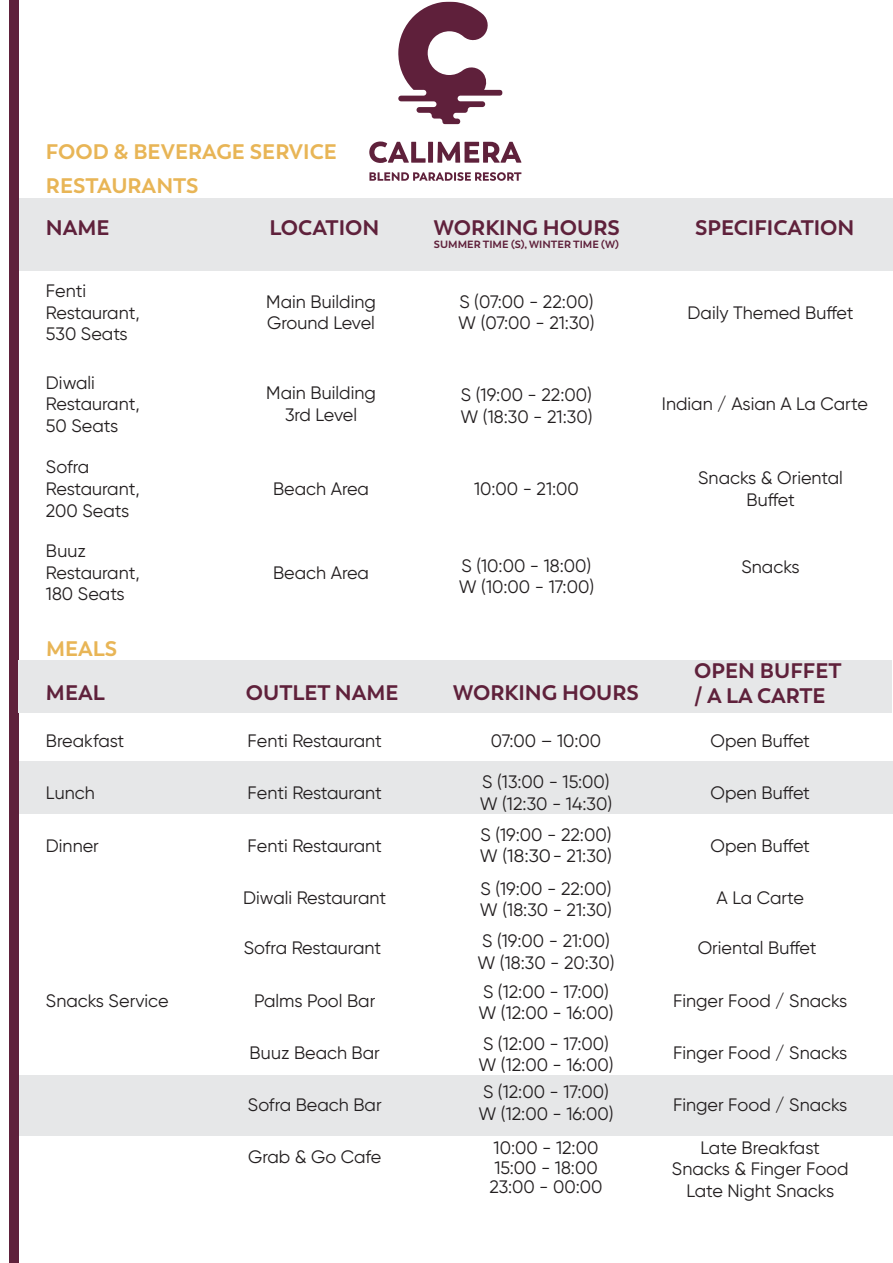
<style>
.page{position:relative;width:893px;height:1263px;background:#fff}
.page>*{position:absolute;margin:0;border:0;box-sizing:border-box;transform-origin:0 0}
.t1{font:700 21px/25.2px "Boston";color:#5f213b}
.t2{font:700 21px/33.8px "Boston";color:#e8b556}
.t3{font:18px/21.6px "Gilroy";color:#231f20}
.t4{font:18px "Gilroy";letter-spacing:-.02em;color:#231f20}
.t5{font:700 10.5px "Boston";color:#5f213b}
</style>
<div class="page">
<div style="left:9px;top:0;width:9px;height:1263px;background:#5f213b"></div>
<div style="left:20px;top:198px;width:873px;height:73px;background:#e6e7e8"></div>
<div style="left:18px;top:660px;width:874px;height:52px;background:#e6e7e8"></div>
<div style="left:20px;top:762px;width:873px;height:52px;background:#e6e7e8"></div>
<div style="left:20px;top:1076px;width:873px;height:60px;background:#e6e7e8"></div>
<svg style="left:398px;top:2px;width:105px;height:122px"></svg>
<svg style="left:369px;top:141px;width:57px;height:22px"></svg>
<div style="left:428px;top:142px;width:5px;height:21px;background:#5f213b"></div>
<svg style="left:437px;top:142px;width:85px;height:21px"></svg>
<svg style="left:369px;top:172px;width:152px;height:9px"></svg>
<p class="t2" style="left:46px;top:135px;width:292px">FOOD &amp; BEVERAGE SERVICE<br>RESTAURANTS</p>
<p class="t1" style="left:46px;top:215px;width:65px">NAME</p>
<p class="t1" style="left:269px;top:215px;width:111px">LOCATION</p>
<p class="t1" style="left:434px;top:215px;width:187px">WORKING HOURS</p>
<p class="t1" style="left:695px;top:215px;width:161px">SPECIFICATION</p>
<p class="t5" style="left:434px;top:238px;width:186px">SUMMER TIME (S), WINTER TIME (W)</p>
<p class="t3" style="left:46px;top:280px;width:95px">Fenti<br>Restaurant,<br>530 Seats</p>
<p class="t3" style="left:458px;top:291px;width:138px">S (07:00 - 22:00)<br>W (07:00 - 21:30)</p>
<p class="t3" style="left:266px;top:291px;width:111px">Main Building<br>Ground Level</p>
<p class="t3" style="left:688px;top:301px;width:167px">Daily Themed Buffet</p>
<p class="t3" style="left:46px;top:371px;width:95px">Diwali<br>Restaurant,<br>50 Seats</p>
<p class="t3" style="left:266px;top:382px;width:111px;text-align:center">Main Building<br>3rd Level</p>
<p class="t3" style="left:460px;top:384px;width:134px">S (19:00 - 22:00)<br>W (18:30 - 21:30)</p>
<p class="t3" style="left:662px;top:393px;width:207px">Indian / Asian A La Carte</p>
<p class="t3" style="left:46px;top:456px;width:95px">Sofra<br>Restaurant,<br>200 Seats</p>
<p class="t3" style="left:46px;top:540px;width:95px">Buuz<br>Restaurant,<br>180 Seats</p>
<p class="t2" style="left:46px;top:632px;width:73px">MEALS</p>
<p class="t3" style="left:273px;top:478px;width:98px">Beach Area</p>
<p class="t3" style="left:698px;top:467px;width:146px;text-align:center">Snacks &amp; Oriental<br>Buffet</p>
<p class="t3" style="left:474px;top:478px;width:106px">10:00 - 21:00</p>
<p class="t3" style="left:459px;top:554px;width:137px">S (10:00 - 18:00)<br>W (10:00 - 17:00)</p>
<p class="t3" style="left:273px;top:561px;width:98px">Beach Area</p>
<p class="t3" style="left:741px;top:556px;width:60px">Snacks</p>
<p class="t1" style="left:46px;top:681px;width:60px">MEAL</p>
<p class="t1" style="left:246px;top:681px;width:154px">OUTLET NAME</p>
<p class="t1" style="left:453px;top:681px;width:187px">WORKING HOURS</p>
<p class="t3" style="left:46px;top:730px;width:80px">Breakfast</p>
<p class="t3" style="left:248px;top:730px;width:136px">Fenti Restaurant</p>
<p class="t3" style="left:491px;top:730px;width:112px">07:00 – 10:00</p>
<p class="t3" style="left:46px;top:782px;width:50px">Lunch</p>
<p class="t3" style="left:248px;top:782px;width:136px">Fenti Restaurant</p>
<p class="t3" style="left:46px;top:834px;width:54px">Dinner</p>
<p class="t3" style="left:248px;top:834px;width:136px">Fenti Restaurant</p>
<p class="t3" style="left:243px;top:886px;width:145px">Diwali Restaurant</p>
<p class="t3" style="left:480px;top:771px;width:134px">S (13:00 - 15:00)<br>W (12:30 - 14:30)</p>
<p class="t3" style="left:480px;top:824px;width:134px">S (19:00 - 22:00)<br>W (18:30 - 21:30)</p>
<p class="t3" style="left:480px;top:877px;width:134px">S (19:00 - 22:00)<br>W (18:30 - 21:30)</p>
<p class="t1" style="left:694px;top:658px;width:149px">OPEN BUFFET / A LA CARTE</p>
<p class="t3" style="left:710px;top:730px;width:101px">Open Buffet</p>
<p class="t3" style="left:710px;top:782px;width:101px">Open Buffet</p>
<p class="t3" style="left:710px;top:834px;width:101px">Open Buffet</p>
<p class="t3" style="left:716px;top:886px;width:89px">A La Carte</p>
<p class="t3" style="left:477px;top:930px;width:139px">S (19:00 - 21:00)<br>W (18:30 - 20:30)</p>
<p class="t4" style="left:244px;top:937px;width:139px">Sofra Restaurant</p>
<p class="t3" style="left:698px;top:937px;width:120px">Oriental Buffet</p>
<p class="t3" style="left:254px;top:989px;width:123px">Palms Pool Bar</p>
<p class="t3" style="left:673px;top:989px;width:176px">Finger Food / Snacks</p>
<p class="t3" style="left:250px;top:1041px;width:132px">Buuz Beach Bar</p>
<p class="t3" style="left:673px;top:1041px;width:176px">Finger Food / Snacks</p>
<p class="t3" style="left:46px;top:989px;width:124px">Snacks Service</p>
<p class="t3" style="left:478px;top:980px;width:137px">S (12:00 - 17:00)<br>W (12:00 - 16:00)</p>
<p class="t3" style="left:478px;top:1032px;width:137px">S (12:00 - 17:00)<br>W (12:00 - 16:00)</p>
<p class="t3" style="left:478px;top:1081px;width:137px">S (12:00 - 17:00)<br>W (12:00 - 16:00)</p>
<p class="t3" style="left:248px;top:1093px;width:135px">Sofra Beach Bar</p>
<p class="t3" style="left:673px;top:1093px;width:176px">Finger Food / Snacks</p>
<p class="t3" style="left:248px;top:1146px;width:135px">Grab &amp; Go Cafe</p>
<p class="t3" style="left:672px;top:1136px;width:178px;text-align:center">Late Breakfast<br>Snacks &amp; Finger Food<br>Late Night Snacks</p>
<p class="t3" style="left:494px;top:1137px;width:106px;line-height:20.5px">10:00 - 12:00<br>15:00 - 18:00</p>
<p class="t3" style="left:489px;top:1176px;width:115px">23:00 - 00:00</p>
</div>
